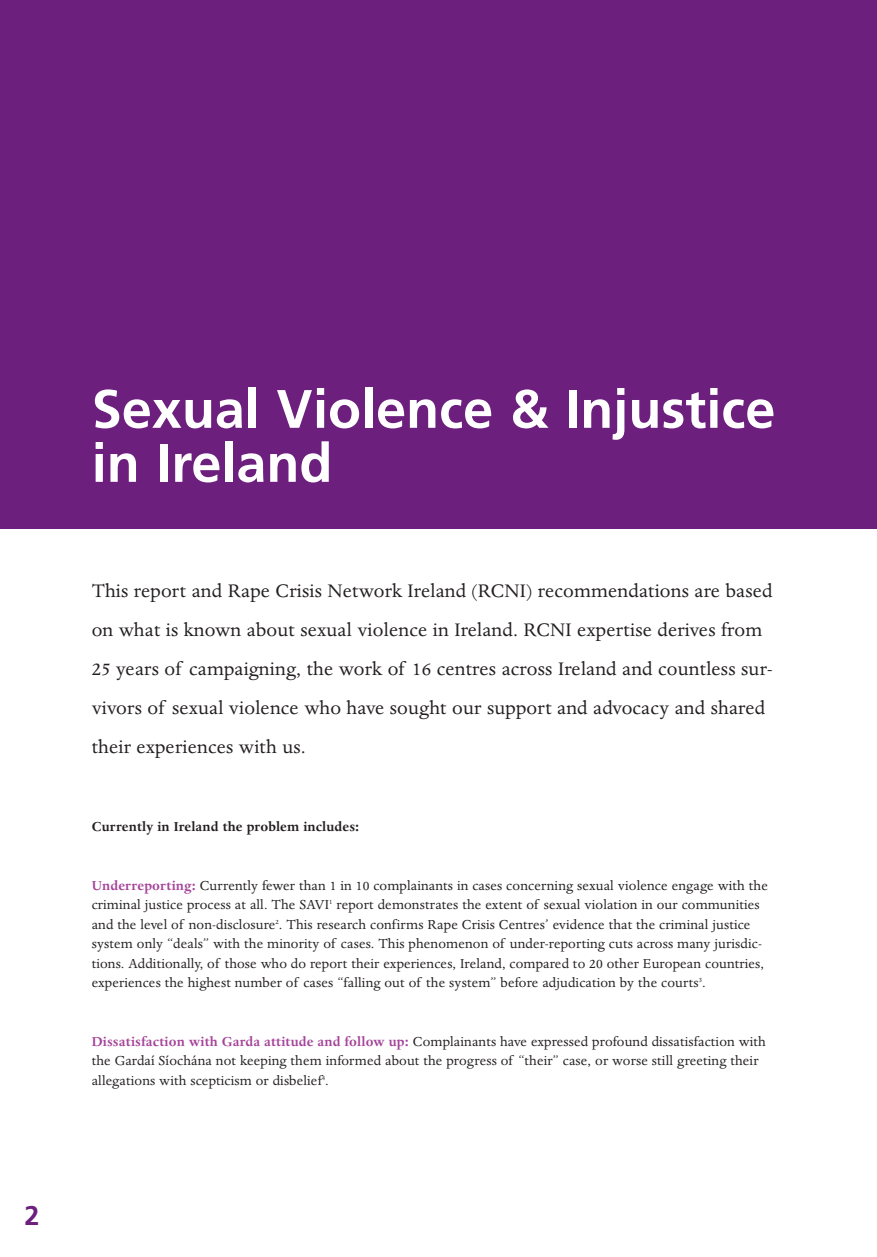
<style>
.page{position:relative;width:877px;height:1257px;background:#fff}
.page>*{position:absolute;margin:0;border:0;box-sizing:border-box;transform-origin:0 0}
.t1{font:700 54px "Frutiger CE";color:#fff}
.t2{font:700 54px "Frutiger";color:#fff}
.t3{font:700 27px "Frutiger";color:#6c1f7d}
.t4{font:21px/39px "Dante";letter-spacing:.01em;color:#231f20}
.t5{font:15px/19.5px "Dante";letter-spacing:.01em;color:#231f20}
.t6{font:700 15px "Dante";letter-spacing:.01em;color:#231f20}
.s1{font-family:"Frutiger"}
.s2{font-weight:700;color:#a54499}
</style>
<div class="page">
<div style="left:0;top:0;width:876px;height:528px;background:#6c1f7d"></div>
<h2 class="t3" style="left:25px;top:1204px;width:17px">2</h2>
<h1 class="t1" style="left:92px;top:387px;width:685px">Sexual Violence <span class="s1">&amp; Injustice</span></h1>
<h1 class="t2" style="left:92px;top:441px;width:242px">in Ireland</h1>
<p class="t4" style="left:92px;top:573px;width:682px">This report and Rape Crisis Network Ireland (RCNI) recommendations are based on what is known about sexual violence in Ireland. RCNI expertise derives from 25 years of campaigning, the work of 16 centres across Ireland and countless sur&shy;vivors of sexual violence who have sought our support and advocacy and shared their experiences with us.</p>
<p class="t6" style="left:92px;top:821px;width:269px">Currently in Ireland the problem includes:</p>
<p class="t5" style="left:92px;top:876px;width:677px"><span class="s2">Underreporting:</span> Currently fewer than 1 in 10 complainants in cases concerning sexual violence engage with the criminal justice process at all. The SAVI<sup>1</sup> report demonstrates the extent of sexual violation in our communities and the level of non-disclosure<sup>2</sup>. This research confirms Rape Crisis Centres’ evidence that the criminal justice system only “deals” with the minority of cases. This phenomenon of under-reporting cuts across many jurisdic&shy;tions. Additionally, of those who do report their experiences, Ireland, compared to 20 other European countries, experiences the highest number of cases “falling out of the system” before adjudication by the courts<sup>3</sup>.</p>
<p class="t5" style="left:92px;top:1032px;width:675px"><span class="s2">Dissatisfaction with Garda attitude and follow up:</span> Complainants have expressed profound dissatisfaction with the Gardaí Síochána not keeping them informed about the progress of “their” case, or worse still greeting their allegations with scepticism or disbelief<sup>4</sup>.</p>
</div>
